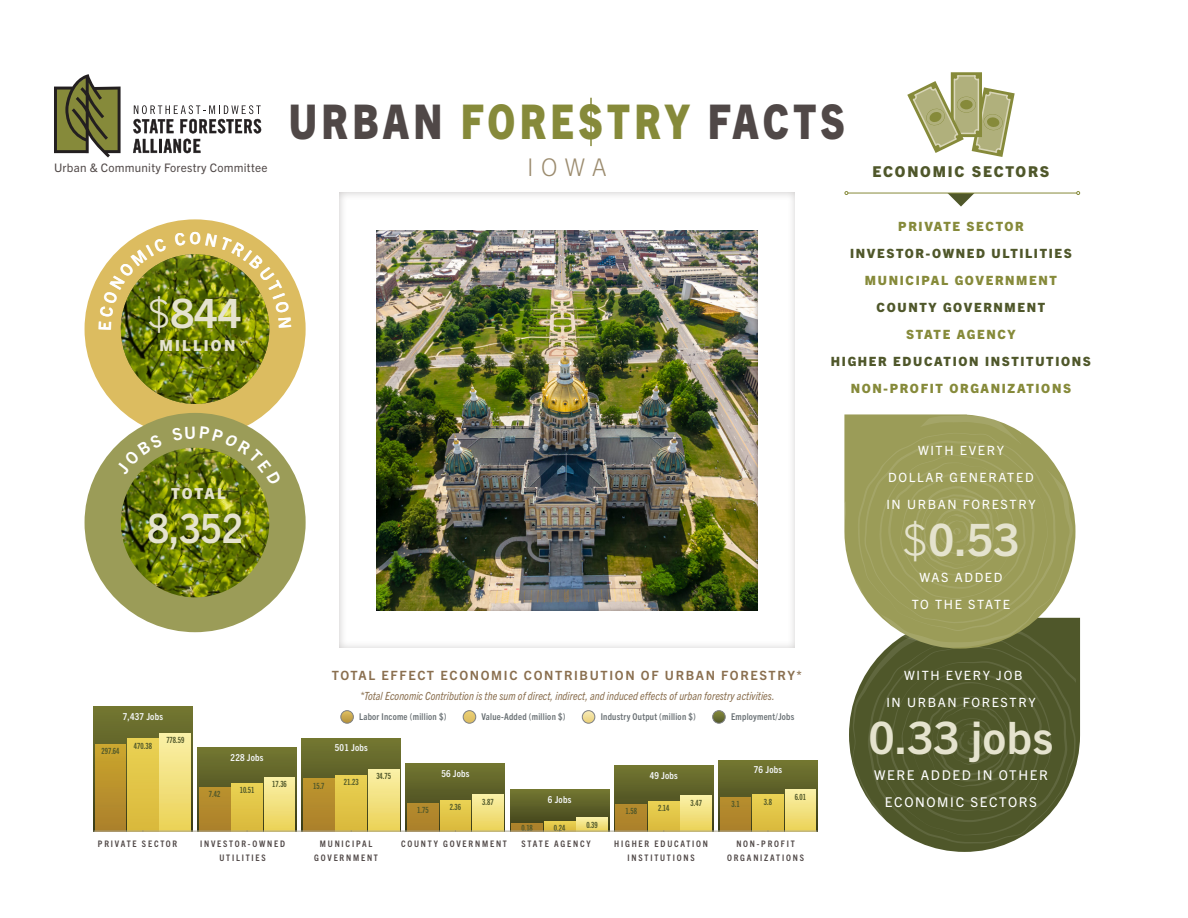
<style>
.page{position:relative;width:1188px;height:918px;background:#fff}
.page>*{position:absolute;margin:0;border:0;box-sizing:border-box;transform-origin:0 0}
.t1{font:800 47.85px "Trade Gothic Next LT Pro";letter-spacing:.11em;color:#504847;scale:.82 1}
.t2{font:700 44.7px "Trade Gothic Next LT Pro";letter-spacing:.01em;color:#e5e3ce}
.t3{font:700 40.5px "Trade Gothic Next LT Pro";letter-spacing:.01em;color:#e5e3ce;scale:.9 1}
.t4{font:700 40.5px "Trade Gothic Next LT Pro";letter-spacing:.01em;color:#e5e3ce}
.t5{font:300 24.45px "Trade Gothic Next LT Pro";color:#9c8c6f}
.t6{font:800 15.15px "Trade Gothic Next LT Pro";letter-spacing:.15em;color:#e5e3ce}
.t7{font:800 15px "Trade Gothic Next LT Pro";letter-spacing:.12em;color:#4f572a}
.t8{font:13.5px/27px "Trade Gothic Next LT Pro";letter-spacing:.12em;color:#fff;text-align:center}
.t9{font:12.75px/27px "Trade Gothic Next LT Pro";letter-spacing:.13em;color:#fff;text-align:center}
.t10{font:800 12.75px "Trade Gothic Next LT Pro";letter-spacing:.13em;color:#4f572a}
.t11{font:800 12.75px "Trade Gothic Next LT Pro";letter-spacing:.13em;color:#868a3a}
.t12{font:700 12.75px "Trade Gothic Next LT Pro";letter-spacing:.13em;color:#8a6f4f}
.t13{font:11.7px "Trade Gothic Next LT Pro";letter-spacing:.02em;color:#504847}
.t14{font:italic condensed 11.25px "Trade Gothic Next LT Pro";letter-spacing:.005em;color:#8a6f4f}
.t15{font:700 condensed 9.6px "Trade Gothic Next LT Pro";letter-spacing:.02em;color:#f5f7f9}
.t16{font:700 condensed 9.3px "Trade Gothic Next LT Pro";letter-spacing:.025em;color:#697074}
.t17{font:700 condensed 9px/13.5px "Trade Gothic Next LT Pro";letter-spacing:.2em;color:#504847;text-align:center}
.t18{font:8.55px "Trade Gothic Next LT Pro Bd Cm";color:#4f572a}
.s1{color:#868a3a}
.s2{font-weight:300}
</style>
<div class="page">
<hr style="left:590px;top:98px;width:2px;height:48px;background:#868a3a">
<svg style="left:133px;top:139px;width:68px;height:14px"></svg>
<svg style="left:133px;top:105px;width:128px;height:28px"></svg>
<svg style="left:54px;top:74px;width:67px;height:83px"></svg>
<svg style="left:951px;top:72px;width:31px;height:2px"></svg>
<svg style="left:907px;top:74px;width:108px;height:83px"></svg>
<svg style="left:948px;top:194px;width:26px;height:13px"></svg>
<hr style="left:848px;top:193px;width:229px;height:1px;background:#868a3a">
<svg style="left:1076px;top:191px;width:4px;height:4px"></svg>
<div style="left:376px;top:229px;width:381px;height:382px;background:#504847;opacity:.4"></div>
<svg style="left:849px;top:618px;width:231px;height:234px"></svg>
<svg style="left:852px;top:649px;width:223px;height:198px"></svg>
<svg style="left:868px;top:649px;width:207px;height:195px;background:#5e653c"></svg>
<svg style="left:844px;top:415px;width:229px;height:233px"></svg>
<svg style="left:858px;top:433px;width:198px;height:198px;background:#9fa05f"></svg>
<div style="left:85px;top:219px;width:221px;height:220px;background:#dcbc60;border-radius:50%"></div>
<div style="left:85px;top:413px;width:221px;height:219px;background:#9b9c58;border-radius:50%"></div>
<img style="left:93px;top:707px;width:99px;height:124px">
<img style="left:95px;top:744px;width:31px;height:87px">
<div style="left:128px;top:739px;width:30px;height:92px;background:#e2c447"></div>
<div style="left:160px;top:733px;width:31px;height:98px;background:linear-gradient(to bottom,#faf1a8,#ebd257)"></div>
<img style="left:198px;top:747px;width:99px;height:84px">
<img style="left:199px;top:787px;width:31px;height:44px">
<div style="left:232px;top:783px;width:31px;height:48px;background:#e2c548"></div>
<div style="left:264px;top:777px;width:31px;height:54px;background:linear-gradient(to bottom,#faf1a9,#ebd359)"></div>
<img style="left:302px;top:738px;width:99px;height:93px">
<img style="left:303px;top:779px;width:31px;height:52px">
<div style="left:336px;top:775px;width:31px;height:56px;background:#e2c548"></div>
<div style="left:368px;top:769px;width:31px;height:62px;background:linear-gradient(to bottom,#faf1a9,#ebd358)"></div>
<img style="left:406px;top:764px;width:99px;height:67px">
<img style="left:408px;top:803px;width:30px;height:28px">
<div style="left:440px;top:800px;width:31px;height:31px;background:#e2c548"></div>
<div style="left:473px;top:795px;width:30px;height:36px;background:linear-gradient(to bottom,#faf0a7,#ebd35a)"></div>
<img style="left:510px;top:790px;width:99px;height:41px">
<img style="left:512px;top:823px;width:31px;height:8px">
<div style="left:544px;top:821px;width:31px;height:10px;background:#e2c649"></div>
<svg style="left:577px;top:818px;width:31px;height:13px"></svg>
<img style="left:614px;top:765px;width:99px;height:66px">
<img style="left:616px;top:804px;width:31px;height:27px">
<div style="left:648px;top:801px;width:31px;height:30px;background:#e2c548"></div>
<svg style="left:681px;top:796px;width:31px;height:35px"></svg>
<img style="left:719px;top:760px;width:98px;height:71px">
<img style="left:720px;top:797px;width:31px;height:34px">
<div style="left:753px;top:795px;width:30px;height:36px;background:#e2c447"></div>
<div style="left:785px;top:790px;width:31px;height:41px;background:linear-gradient(to bottom,#faf0a7,#ebd258)"></div>
<hr style="left:93px;top:831px;width:724px;height:1px;background:#ada893">
<svg style="left:341px;top:711px;width:12px;height:12px"></svg>
<div style="left:341px;top:711px;width:12px;height:12px;border:1px solid #7e8083;border-radius:50%"></div>
<svg style="left:463px;top:711px;width:13px;height:12px"></svg>
<div style="left:463px;top:711px;width:13px;height:12px;border:1px solid #7e8083;border-radius:50%"></div>
<svg style="left:582px;top:711px;width:13px;height:12px"></svg>
<div style="left:582px;top:711px;width:13px;height:12px;border:1px solid #7e8083;border-radius:50%"></div>
<svg style="left:713px;top:711px;width:12px;height:12px"></svg>
<div style="left:713px;top:711px;width:12px;height:12px;border:1px solid #7e8083;border-radius:50%"></div>
<svg style="left:99px;top:232px;width:192px;height:176px"></svg>
<svg style="left:116px;top:426px;width:166px;height:176px"></svg>
<h1 class="t1" style="left:289px;top:89px;width:680px">URBAN <span class="s1">FORESTRY</span> FACTS</h1>
<p class="t13" style="left:54px;top:160px;width:215px">Urban &amp; Community Forestry Committee</p>
<p class="t5" style="left:527px;top:150px;width:81px">IOWA</p>
<p class="t7" style="left:872px;top:162px;width:179px">ECONOMIC SECTORS</p>
<p class="t4" style="left:148px;top:285px;width:95px"><span class="s2">$</span>844</p>
<p class="t6" style="left:159px;top:335px;width:77px">MILLION</p>
<p class="t6" style="left:171px;top:483px;width:56px">TOTAL</p>
<p class="t3" style="left:148px;top:500px;width:107px">8,352</p>
<p class="t15" style="left:123px;top:710px;width:42px">7,437 Jobs</p>
<p class="t18" style="left:101px;top:745px;width:20px">297.64</p>
<p class="t18" style="left:134px;top:740px;width:20px">470.38</p>
<p class="t18" style="left:166px;top:734px;width:20px">778.59</p>
<p class="t18" style="left:209px;top:788px;width:13px">7.42</p>
<p class="t15" style="left:231px;top:751px;width:34px">228 Jobs</p>
<p class="t18" style="left:240px;top:784px;width:16px">10.51</p>
<p class="t18" style="left:272px;top:779px;width:16px">17.36</p>
<p class="t12" style="left:332px;top:667px;width:472px">TOTAL EFFECT ECONOMIC CONTRIBUTION OF URBAN FORESTRY*</p>
<p class="t14" style="left:360px;top:688px;width:416px">*Total Economic Contribution is the sum of direct, indirect, and induced effects of urban forestry activities.</p>
<p class="t16" style="left:359px;top:710px;width:89px">Labor Income (million $)</p>
<p class="t16" style="left:482px;top:710px;width:85px">Value-Added (million $)</p>
<p class="t16" style="left:601px;top:710px;width:97px">Industry Output (million $)</p>
<p class="t16" style="left:731px;top:710px;width:65px">Employment/Jobs</p>
<p class="t18" style="left:313px;top:780px;width:13px">15.7</p>
<p class="t15" style="left:335px;top:741px;width:34px">501 Jobs</p>
<p class="t18" style="left:344px;top:776px;width:16px">21.23</p>
<p class="t18" style="left:376px;top:771px;width:16px">34.75</p>
<p class="t18" style="left:417px;top:804px;width:13px">1.75</p>
<p class="t15" style="left:441px;top:767px;width:30px">56 Jobs</p>
<p class="t18" style="left:450px;top:801px;width:13px">2.36</p>
<p class="t18" style="left:482px;top:796px;width:13px">3.87</p>
<p class="t15" style="left:548px;top:793px;width:25px">6 Jobs</p>
<p class="t18" style="left:521px;top:822px;width:13px">0.18</p>
<p class="t18" style="left:554px;top:822px;width:13px">0.24</p>
<p class="t18" style="left:586px;top:819px;width:13px">0.39</p>
<p class="t18" style="left:626px;top:806px;width:13px">1.58</p>
<p class="t15" style="left:650px;top:769px;width:30px">49 Jobs</p>
<p class="t18" style="left:658px;top:802px;width:13px">2.14</p>
<p class="t15" style="left:754px;top:763px;width:30px">76 Jobs</p>
<p class="t18" style="left:691px;top:797px;width:13px">3.47</p>
<p class="t18" style="left:731px;top:798px;width:10px">3.1</p>
<p class="t18" style="left:764px;top:796px;width:10px">3.8</p>
<p class="t18" style="left:795px;top:791px;width:13px">6.01</p>
<p class="t17" style="left:98px;top:837px;width:81px">PRIVATE SECTOR</p>
<p class="t17" style="left:200px;top:837px;width:86px">INVESTOR-OWNED<br>UTILITIES</p>
<p class="t17" style="left:314px;top:837px;width:65px">MUNICIPAL<br>GOVERNMENT</p>
<p class="t17" style="left:401px;top:837px;width:107px">COUNTY GOVERNMENT</p>
<p class="t17" style="left:522px;top:837px;width:70px">STATE AGENCY</p>
<p class="t17" style="left:614px;top:837px;width:95px">HIGHER EDUCATION<br>INSTITUTIONS</p>
<p class="t17" style="left:727px;top:837px;width:78px">NON-PROFIT<br>ORGANIZATIONS</p>
<p class="t11" style="left:898px;top:218px;width:127px">PRIVATE SECTOR</p>
<p class="t10" style="left:850px;top:245px;width:223px">INVESTOR-OWNED ULTILITIES</p>
<p class="t11" style="left:865px;top:272px;width:194px">MUNICIPAL GOVERNMENT</p>
<p class="t10" style="left:877px;top:299px;width:170px">COUNTY GOVERNMENT</p>
<p class="t11" style="left:906px;top:326px;width:111px">STATE AGENCY</p>
<p class="t10" style="left:831px;top:353px;width:261px">HIGHER EDUCATION INSTITUTIONS</p>
<p class="t11" style="left:851px;top:380px;width:222px">NON-PROFIT ORGANIZATIONS</p>
<p class="t9" style="left:886px;top:436px;width:151px">WITH EVERY<br>DOLLAR GENERATED<br>IN URBAN FORESTRY</p>
<p class="t2" style="left:903px;top:508px;width:118px"><span class="s2">$</span>0.53</p>
<p class="t9" style="left:912px;top:563px;width:100px">WAS ADDED<br>TO THE STATE</p>
<p class="t9" style="left:904px;top:661px;width:120px">WITH EVERY JOB</p>
<p class="t9" style="left:886px;top:688px;width:151px">IN URBAN FORESTRY</p>
<p class="t2" style="left:869px;top:706px;width:186px">0.33 jobs</p>
<p class="t8" style="left:874px;top:761px;width:175px">WERE ADDED IN OTHER<br>ECONOMIC SECTORS</p>
</div>
